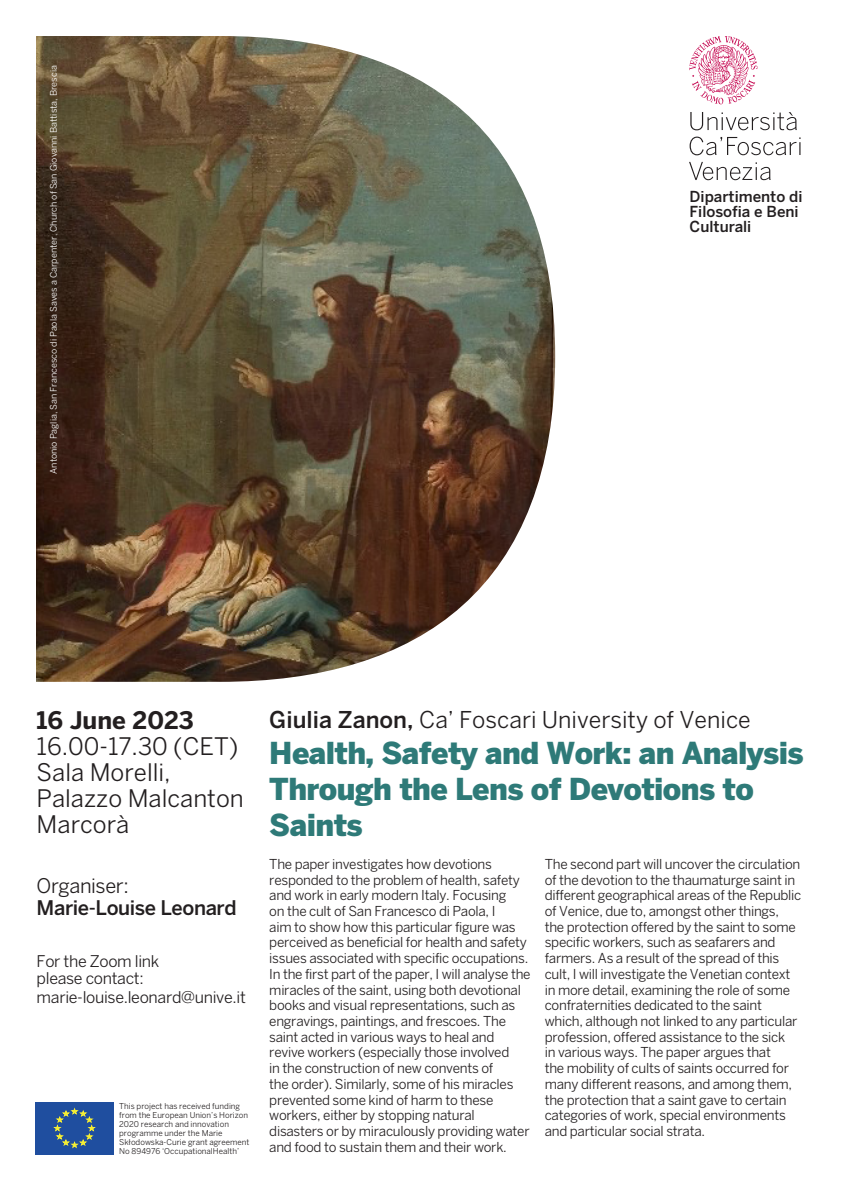
<style>
.page{position:relative;width:842px;height:1191px;background:#fff}
.page>*{position:absolute;margin:0;border:0;box-sizing:border-box;transform-origin:0 0}
.t1{font:900 30px/36px "Benton Sans";letter-spacing:-.02em;color:#2e7a78}
.t2{font:24px/25.9px "Benton Sans";color:#231f20}
.t3{font:700 24px "Benton Sans";color:#231f20}
.t4{font:23px "Benton Sans";color:#231f20}
.t5{font:500 20px "Benton Sans";letter-spacing:-.02em;color:#231f20}
.t6{font:20px "Benton Sans";letter-spacing:-.02em;color:#231f20}
.t7{font:16px "Benton Sans";letter-spacing:-.02em;color:#231f20}
.t8{font:500 15.1px/15.1px "Benton Sans";color:#231f20}
.t9{font:13.6px/15.7px "Benton Sans";letter-spacing:-.02em;color:#231f20}
.t10{font:9px "Benton Sans";color:#fff}
.t11{font:8px/9px "Benton Sans";color:#231f20}
.s1{font-weight:500}
</style>
<div class="page">
<img style="left:36px;top:36px;width:519px;height:646px">
<div style="left:35px;top:1102px;width:79px;height:52px;background:#1f4e9f"></div>
<svg style="left:54px;top:1107px;width:41px;height:41px"></svg>
<svg style="left:690px;top:112px;width:107px;height:18px"></svg>
<svg style="left:690px;top:137px;width:110px;height:18px"></svg>
<svg style="left:689px;top:162px;width:82px;height:18px"></svg>
<svg style="left:689px;top:36px;width:68px;height:68px"></svg>
<p class="t10" style="left:48px;top:474px;width:410px;rotate:-90deg">Antonio Paglia, San Francesco di Paola Saves a Carpenter, Church of San Giovanni Battista, Brescia</p>
<p class="t8" style="left:690px;top:189px;width:114px">Dipartimento di<br>Filosofia e Beni<br>Culturali</p>
<p class="t3" style="left:37px;top:706px;width:159px">16 June 2023</p>
<p class="t2" style="left:37px;top:733px;width:203px">16.00-17.30 (CET)</p>
<p class="t2" style="left:37px;top:759px;width:209px">Sala Morelli,<br>Palazzo Malcanton<br>Marcorà</p>
<p class="t6" style="left:37px;top:874px;width:94px">Organiser:</p>
<p class="t5" style="left:37px;top:895px;width:201px">Marie-Louise Leonard</p>
<p class="t7" style="left:37px;top:951px;width:124px">For the Zoom link</p>
<p class="t7" style="left:37px;top:968px;width:109px">please contact:</p>
<p class="t7" style="left:37px;top:988px;width:211px">marie-louise.leonard@unive.it</p>
<p class="t11" style="left:119px;top:1101px;width:132px">This project has received funding from the European Union’s Horizon<br>2020 research and innovation programme under the Marie<br>Skłodowska-Curie grant agreement<br>No 894976 ‘OccupationalHealth’</p>
<p class="t4" style="left:269px;top:706px;width:483px"><span class="s1">Giulia Zanon,</span> Ca’ Foscari University of Venice</p>
<p class="t1" style="left:269px;top:735px;width:536px">Health, Safety and Work: an Analysis<br>Through the Lens of Devotions to<br>Saints</p>
<p class="t9" style="left:269px;top:856px;width:263px">The paper investigates how devotions responded to the problem of health, safety and work in early modern Italy. Focusing<br>on the cult of San Francesco di Paola, I<br>aim to show how this particular figure was perceived as beneficial for health and safety issues associated with specific occupations.<br>In the first part of the paper, I will analyse the miracles of the saint, using both devotional books and visual representations, such as engravings, paintings, and frescoes. The saint acted in various ways to heal and revive workers (especially those involved<br>in the construction of new convents of<br>the order). Similarly, some of his miracles prevented some kind of harm to these workers, either by stopping natural disasters or by miraculously providing water and food to sustain them and their work.</p>
<p class="t9" style="left:545px;top:856px;width:258px">The second part will uncover the circulation of the devotion to the thaumaturge saint in different geographical areas of the Republic of Venice, due to, amongst other things, the protection offered by the saint to some specific workers, such as seafarers and farmers. As a result of the spread of this cult, I will investigate the Venetian context in more detail, examining the role of some confraternities dedicated to the saint which, although not linked to any particular profession, offered assistance to the sick<br>in various ways. The paper argues that<br>the mobility of cults of saints occurred for many different reasons, and among them, the protection that a saint gave to certain categories of work, special environments and particular social strata.</p>
</div>
